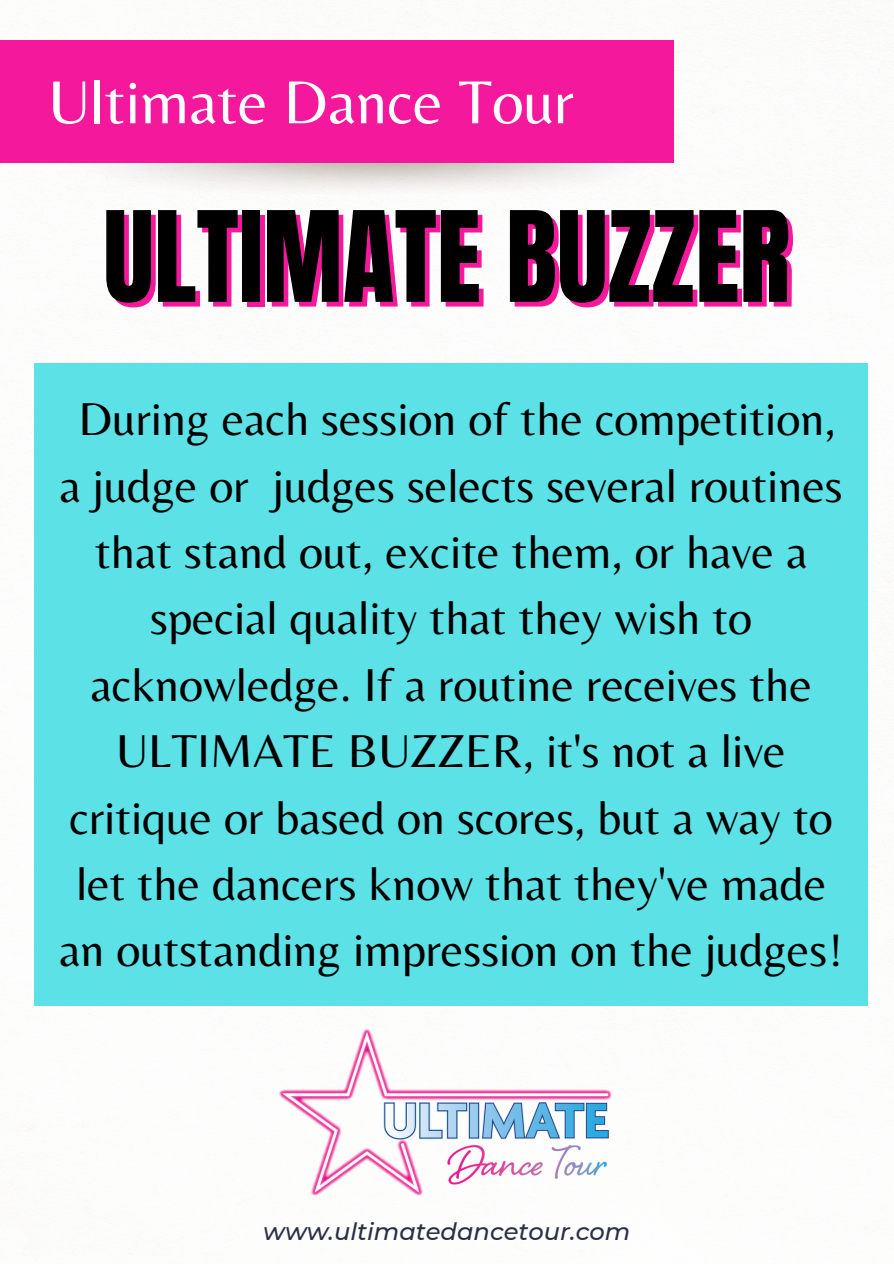
<style>
.page{position:relative;width:894px;height:1264px;background:#fff}
.page>*{position:absolute;margin:0;border:0;box-sizing:border-box;transform-origin:0 0}
.t1{font:106.8px "Anton";color:#000}
.t2{font:63px "Belleza";color:#fff}
.t3{font:48px/66.3px "Belleza";color:#000;text-align:center}
.t4{font:italic 500 24.15px "Montserrat";color:#2c3045}
</style>
<div class="page">
<div style="left:0;top:40px;width:674px;height:123px;background:#f4189c"></div>
<div style="left:34px;top:363px;width:833px;height:642px;background:#5ce1e6"></div>
<img style="left:279px;top:1028px;width:333px;height:168px">
<p class="t2" style="left:48px;top:65px;width:526px">Ultimate Dance Tour</p>
<h3 class="t1" style="left:103px;top:180px;width:688px">ULTIMATE BUZZER</h3>
<h2 class="t3" style="left:59px;top:385px;width:785px">During each session of the competition, a judge or judges selects several routines that stand out, excite them, or have a special quality that they wish to acknowledge. If a routine receives the ULTIMATE BUZZER, it's not a live critique or based on scores, but a way to let the dancers know that they've made an outstanding impression on the judges!</h2>
<h1 class="t4" style="left:263px;top:1216px;width:368px">www.ultimatedancetour.com</h1>
</div>
